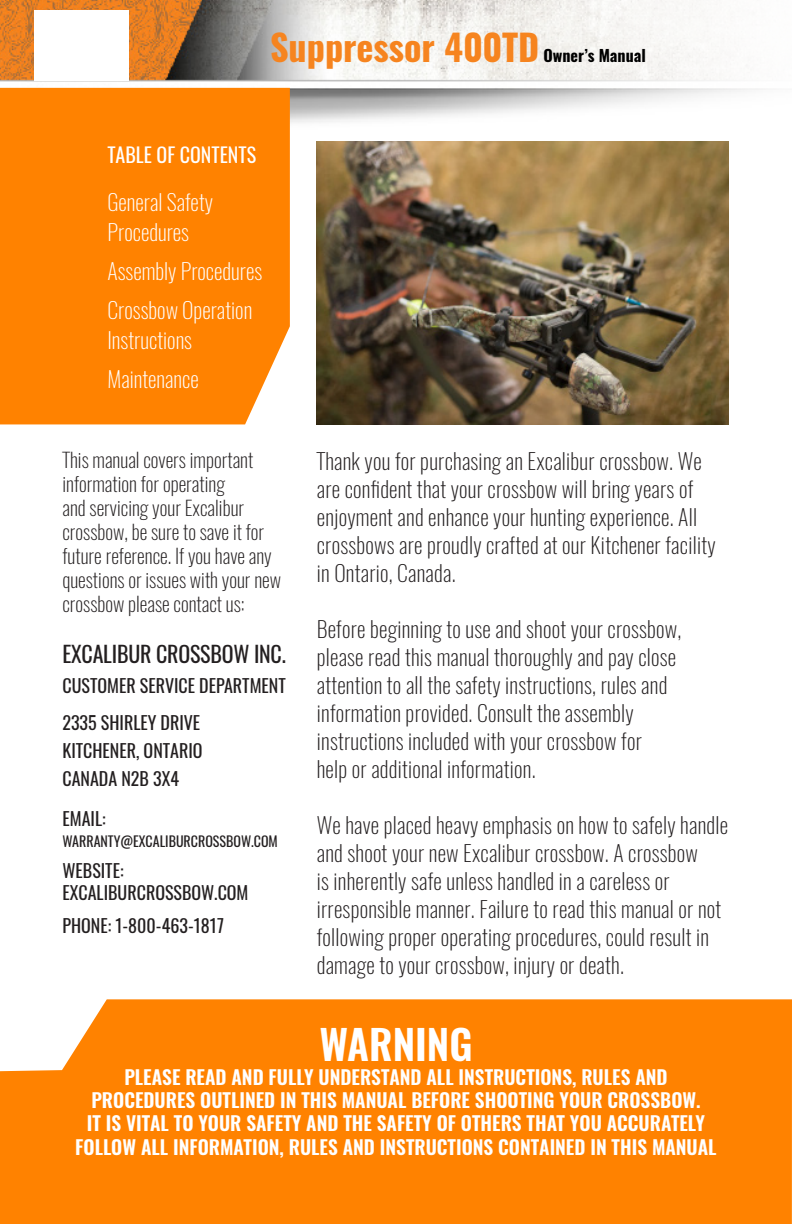
<style>
.page{position:relative;width:792px;height:1224px;background:#fff}
.page>*{position:absolute;margin:0;border:0;box-sizing:border-box;transform-origin:0 0}
.t1{font:600 40.8px "Oswald";color:#fff}
.t2{font:700 36.2px "Oswald";color:#f6841f}
.t3{font:200 22px/28px "Oswald";letter-spacing:.01em;color:#231f20}
.t4{font:200 22px/30px "Oswald";color:#fff}
.t5{font:22px "Oswald";letter-spacing:-.01em;color:#231f20}
.t6{font:200 20px/24px "Oswald";color:#231f20}
.t7{font:20px "Oswald";color:#fff}
.t8{font:600 19.4px/23.4px "Oswald";color:#fff;text-align:center}
.t9{font:18px/21.6px "Oswald";color:#231f20}
.t10{font:700 16px "Oswald";color:#000}
.t11{font:14px "Oswald";color:#231f20}
</style>
<div class="page">
<img style="left:0;top:0;width:765px;height:123px">
<div style="left:0;top:88px;width:290px;height:336px;background:#ff8200"></div>
<div style="left:0;top:999px;width:792px;height:225px;background:#ff8200"></div>
<img style="left:34px;top:10px;width:94px;height:71px">
<img style="left:317px;top:141px;width:412px;height:284px">
<p class="t2" style="left:270px;top:22px;width:271px">Suppressor 400TD</p>
<p class="t10" style="left:543px;top:45px;width:104px">Owner’s Manual</p>
<p class="t7" style="left:107px;top:137px;width:150px">TABLE OF CONTENTS</p>
<p class="t4" style="left:107px;top:187px;width:107px">General Safety<br>Procedures</p>
<p class="t4" style="left:107px;top:256px;width:156px">Assembly Procedures</p>
<p class="t4" style="left:107px;top:295px;width:146px">Crossbow Operation<br>Instructions</p>
<p class="t4" style="left:107px;top:364px;width:93px">Maintenance</p>
<p class="t6" style="left:62px;top:448px;width:220px">This manual covers important information for operating<br>and servicing your Excalibur crossbow, be sure to save it for future reference. If you have any questions or issues with your new crossbow please contact us:</p>
<p class="t5" style="left:62px;top:634px;width:225px">EXCALIBUR CROSSBOW INC.</p>
<p class="t9" style="left:62px;top:673px;width:225px">CUSTOMER SERVICE DEPARTMENT</p>
<p class="t9" style="left:62px;top:710px;width:139px">2335 SHIRLEY DRIVE</p>
<p class="t9" style="left:62px;top:738px;width:142px">KITCHENER, ONTARIO</p>
<p class="t9" style="left:62px;top:766px;width:118px">CANADA N2B 3X4</p>
<p class="t9" style="left:62px;top:806px;width:45px">EMAIL:</p>
<p class="t11" style="left:62px;top:829px;width:217px">WARRANTY@EXCALIBURCROSSBOW.COM</p>
<p class="t9" style="left:62px;top:858px;width:188px">WEBSITE:<br>EXCALIBURCROSSBOW.COM</p>
<p class="t9" style="left:62px;top:913px;width:163px">PHONE: 1-800-463-1817</p>
<p class="t3" style="left:317px;top:447px;width:400px">Thank you for purchasing an Excalibur crossbow. We are confident that your crossbow will bring years of enjoyment and enhance your hunting experience. All crossbows are proudly crafted at our Kitchener facility in Ontario, Canada.</p>
<p class="t3" style="left:317px;top:615px;width:366px">Before beginning to use and shoot your crossbow, please read this manual thoroughly and pay close attention to all the safety instructions, rules and information provided. Consult the assembly instructions included with your crossbow for<br>help or additional information.</p>
<p class="t3" style="left:317px;top:811px;width:413px">We have placed heavy emphasis on how to safely handle and shoot your new Excalibur crossbow. A crossbow<br>is inherently safe unless handled in a careless or irresponsible manner. Failure to read this manual or not following proper operating procedures, could result in damage to your crossbow, injury or death.</p>
<p class="t1" style="left:319px;top:1016px;width:155px">WARNING</p>
<p class="t8" style="left:75px;top:1066px;width:643px">PLEASE READ AND FULLY UNDERSTAND ALL INSTRUCTIONS, RULES AND PROCEDURES OUTLINED IN THIS MANUAL BEFORE SHOOTING YOUR CROSSBOW.<br>IT IS VITAL TO YOUR SAFETY AND THE SAFETY OF OTHERS THAT YOU ACCURATELY FOLLOW ALL INFORMATION, RULES AND INSTRUCTIONS CONTAINED IN THIS MANUAL</p>
</div>
